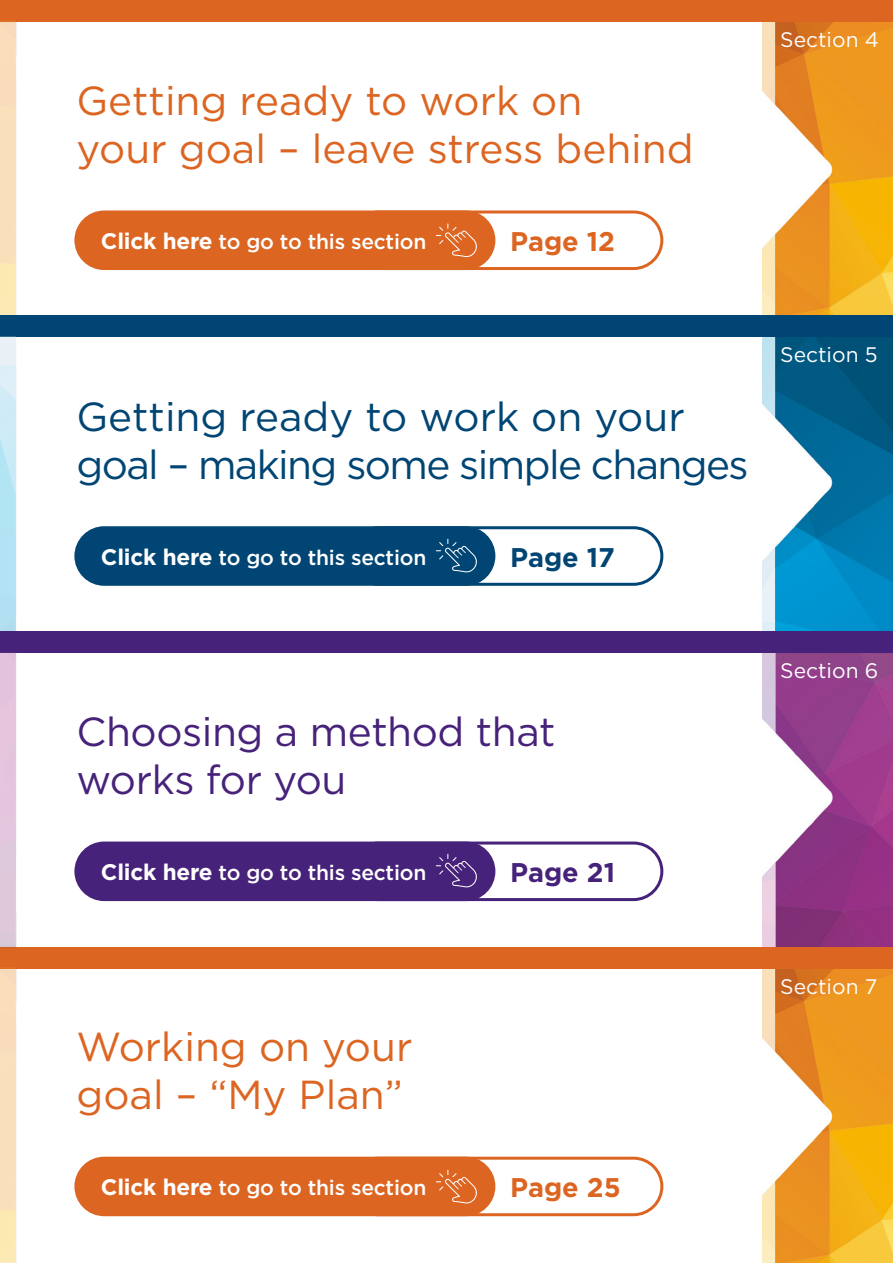
<style>
.page{position:relative;width:893px;height:1263px;background:#fff}
.page>*{position:absolute;margin:0;border:0;box-sizing:border-box;transform-origin:0 0}
.t1{font:40.5px/48px "Gotham";color:#dc6522}
.t2{font:40.5px/48px "Gotham";letter-spacing:-.04em;color:#004573}
.t3{font:40.5px/48px "Gotham";letter-spacing:-.01em;color:#47227a}
.t4{font:700 27px "Gotham";color:#dc6522}
.t5{font:700 27px "Gotham";color:#004573}
.t6{font:700 27px "Gotham";color:#47227a}
.t7{font:500 21px "Gotham";letter-spacing:-.01em;color:#fff}
.t8{font:21px "Gotham";color:#fff}
.s1{font-weight:700;font-size:22.5px}
</style>
<div class="page">
<img style="left:698px;top:21px;width:195px;height:295px">
<img style="left:698px;top:968px;width:195px;height:295px">
<img style="left:762px;top:337px;width:131px;height:294px">
<img style="left:762px;top:653px;width:131px;height:294px">
<div style="left:720px;top:0;width:41px;height:1263px;background:#fff"></div>
<div style="left:0;top:0;width:893px;height:21px;background:#dc6522"></div>
<img style="left:0;top:21px;width:52px;height:295px">
<div style="left:0;top:947px;width:893px;height:21px;background:#dc6522"></div>
<img style="left:0;top:968px;width:52px;height:295px">
<div style="left:0;top:316px;width:893px;height:21px;background:#004573"></div>
<img style="left:0;top:336px;width:17px;height:295px">
<div style="left:0;top:631px;width:893px;height:22px;background:#47227a"></div>
<img style="left:0;top:652px;width:17px;height:295px">
<div style="left:349px;top:526px;width:314px;height:60px;border:3px solid #004573;border-radius:28px"></div>
<div style="left:74px;top:526px;width:421px;height:60px;background:#004573;border-radius:30px"></div>
<div style="left:349px;top:841px;width:314px;height:60px;border:3px solid #47227a;border-radius:28px"></div>
<div style="left:74px;top:841px;width:421px;height:60px;background:#47227a;border-radius:30px"></div>
<div style="left:349px;top:1157px;width:314px;height:59px;border:3px solid #dc6522;border-radius:28px"></div>
<div style="left:74px;top:1157px;width:421px;height:59px;background:#dc6522;border-radius:30px"></div>
<div style="left:349px;top:210px;width:314px;height:60px;border:3px solid #dc6522;border-radius:28px"></div>
<div style="left:74px;top:210px;width:421px;height:60px;background:#dc6522;border-radius:30px"></div>
<svg style="left:436px;top:1170px;width:41px;height:33px"></svg>
<svg style="left:436px;top:854px;width:41px;height:33px"></svg>
<svg style="left:436px;top:539px;width:41px;height:33px"></svg>
<svg style="left:436px;top:223px;width:41px;height:34px"></svg>
<h1 class="t1" style="left:77px;top:76px;width:619px">Getting ready to work on<br>your goal – leave stress behind</h1>
<p class="t7" style="left:101px;top:230px;width:327px"><span class="s1">Click here</span> to go to this section</p>
<p class="t4" style="left:510px;top:226px;width:106px">Page 12</p>
<p class="t8" style="left:780px;top:26px;width:100px">Section 4</p>
<h1 class="t2" style="left:77px;top:392px;width:674px">Getting ready to work on your goal – making some simple changes</h1>
<p class="t7" style="left:101px;top:546px;width:327px"><span class="s1">Click here</span> to go to this section</p>
<p class="t5" style="left:510px;top:542px;width:106px">Page 17</p>
<p class="t8" style="left:780px;top:342px;width:99px">Section 5</p>
<h1 class="t3" style="left:77px;top:706px;width:480px">Choosing a method that works for you</h1>
<p class="t7" style="left:101px;top:861px;width:327px"><span class="s1">Click here</span> to go to this section</p>
<p class="t6" style="left:510px;top:857px;width:106px">Page 21</p>
<p class="t8" style="left:780px;top:657px;width:100px">Section 6</p>
<h1 class="t1" style="left:77px;top:1022px;width:337px">Working on your goal – “My Plan”</h1>
<p class="t7" style="left:101px;top:1176px;width:327px"><span class="s1">Click here</span> to go to this section</p>
<p class="t4" style="left:510px;top:1172px;width:112px">Page 25</p>
<p class="t8" style="left:780px;top:973px;width:99px">Section 7</p>
</div>
